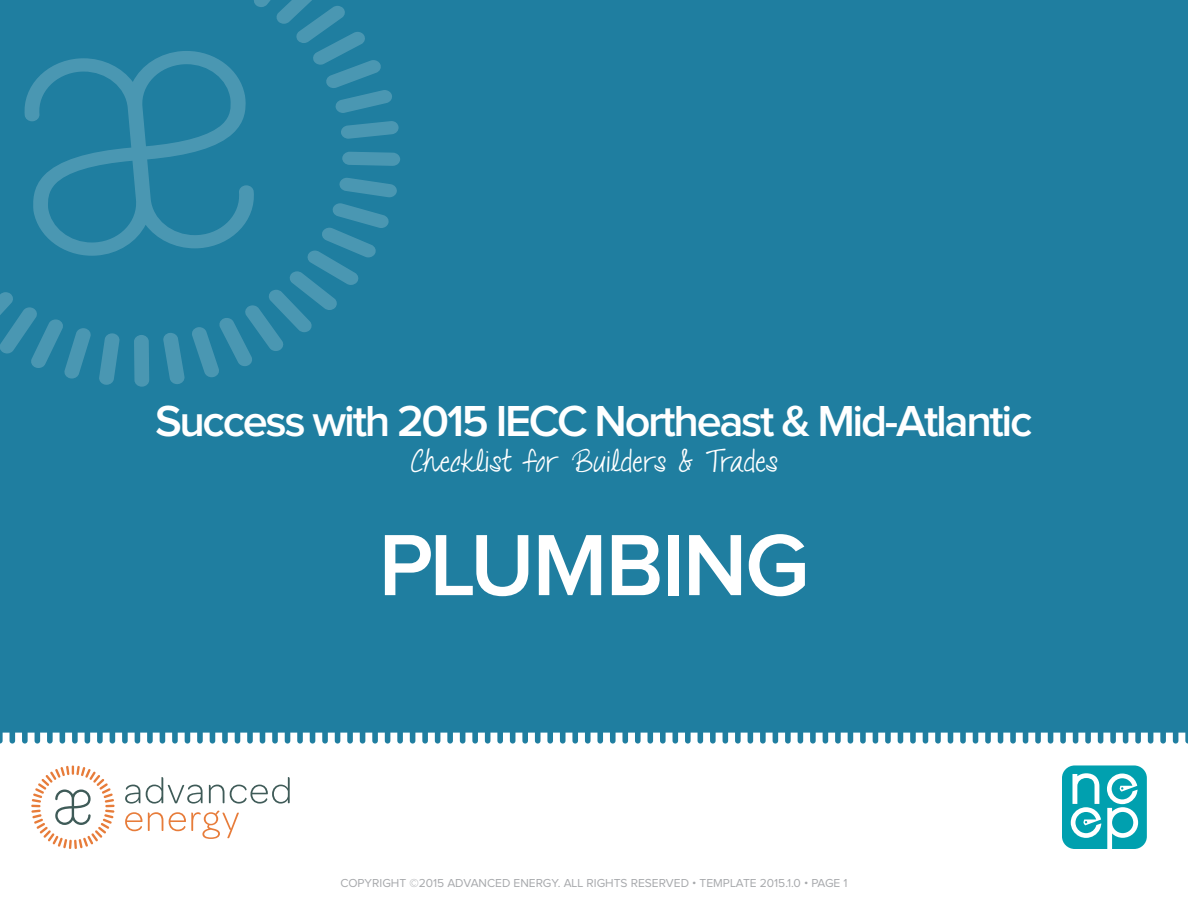
<style>
.page{position:relative;width:1188px;height:918px;background:#fff}
.page>*{position:absolute;margin:0;border:0;box-sizing:border-box;transform-origin:0 0}
.t1{font:600 90px "Proxima Nova";letter-spacing:-.025em;color:#fff}
.t2{font:600 45px "Proxima Nova";letter-spacing:-.05em;color:#fff}
.t3{font:30px "Talkingtothe Moon";letter-spacing:.01em;color:#fff}
.t4{font:12px "Proxima Nova";color:#a7a9ac}
</style>
<div class="page">
<div style="left:0;top:0;width:1188px;height:655px;background:#1f7ea0"></div>
<svg style="left:0;top:655px;width:1188px;height:89px;background:#3087a7"></svg>
<svg style="left:0;top:292px;width:91px;height:87px"></svg>
<svg style="left:99px;top:333px;width:21px;height:52px"></svg>
<svg style="left:134px;top:335px;width:15px;height:52px"></svg>
<svg style="left:163px;top:333px;width:22px;height:51px"></svg>
<svg style="left:192px;top:203px;width:197px;height:174px"></svg>
<svg style="left:339px;top:178px;width:58px;height:19px"></svg>
<svg style="left:342px;top:152px;width:58px;height:14px"></svg>
<svg style="left:341px;top:121px;width:58px;height:18px"></svg>
<svg style="left:254px;top:0;width:138px;height:113px"></svg>
<svg style="left:24px;top:51px;width:232px;height:205px"></svg>
<svg style="left:125px;top:785px;width:15px;height:19px"></svg>
<svg style="left:146px;top:777px;width:57px;height:27px"></svg>
<svg style="left:209px;top:785px;width:15px;height:18px"></svg>
<svg style="left:230px;top:777px;width:60px;height:27px"></svg>
<svg style="left:125px;top:812px;width:17px;height:19px"></svg>
<svg style="left:148px;top:812px;width:15px;height:19px"></svg>
<svg style="left:169px;top:810px;width:70px;height:29px"></svg>
<svg style="left:31px;top:765px;width:84px;height:84px"></svg>
<div style="left:1062px;top:765px;width:85px;height:84px;background:#00a0af;border-radius:13px"></div>
<svg style="left:1071px;top:773px;width:30px;height:65px"></svg>
<svg style="left:1107px;top:774px;width:31px;height:75px"></svg>
<h2 class="t2" style="left:155px;top:400px;width:879px">Success with 2015 IECC Northeast &amp; Mid-Atlantic</h2>
<h3 class="t3" style="left:410px;top:444px;width:369px">Checklist for Builders &amp; Trades</h3>
<h1 class="t1" style="left:378px;top:524px;width:433px">PLUMBING</h1>
<p class="t4" style="left:340px;top:877px;width:509px">COPYRIGHT ©2015 ADVANCED ENERGY. ALL RIGHTS RESERVED • TEMPLATE 2015.1.0 • PAGE 1</p>
</div>
